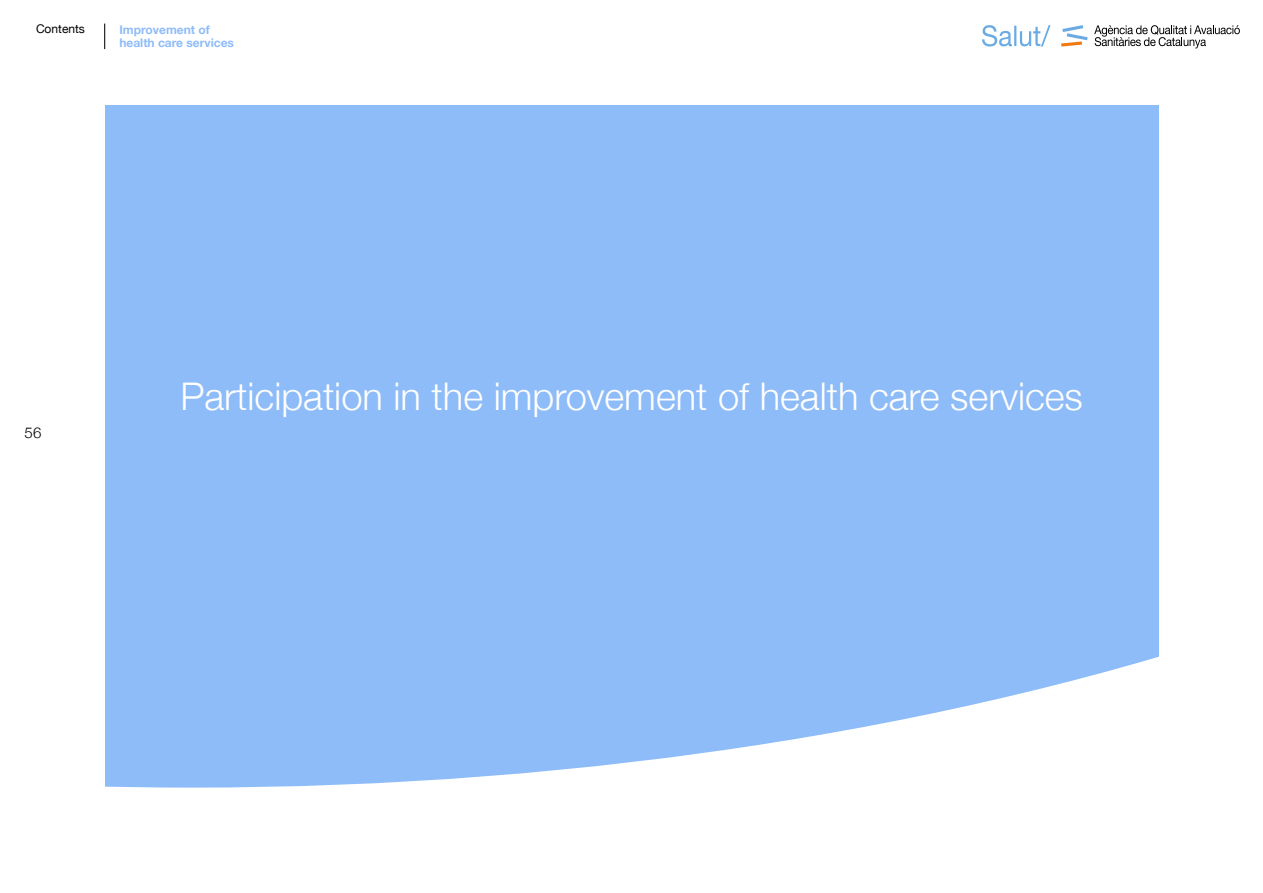
<style>
.page{position:relative;width:1263px;height:893px;background:#fff}
.page>*{position:absolute;margin:0;border:0;box-sizing:border-box;transform-origin:0 0}
.PORTADILLAS{font:300 38.1px "Helvetica Neue";color:#fff}
.t1{font:300 15px "Helvetica Neue";color:#000}
.t2{font:700 12px/13.5px "Helvetica Neue";color:#8ebcf9}
.t3{font:12px "Helvetica Neue";color:#000}
.s1{font-style:inherit}
</style>
<div class="page">
<div style="left:105px;top:106px;width:1053px;height:681px;background:#8ebcf9"></div>
<svg style="left:104px;top:24px;width:1px;height:25px"></svg>
<svg style="left:1061px;top:25px;width:27px;height:22px"></svg>
<svg style="left:1094px;top:25px;width:146px;height:23px"></svg>
<svg style="left:982px;top:25px;width:69px;height:22px"></svg>
<p class="t3" style="left:36px;top:20px;width:50px">Contents</p>
<p class="t2" style="left:119px;top:23px;width:116px"><span class="s1">Impr</span>ovement of health care services</p>
<p class="t1" style="left:25px;top:420px;width:18px">56</p>
<p class="PORTADILLAS" style="left:180px;top:365px;width:904px">Participation in the improvement of health care services</p>
</div>
